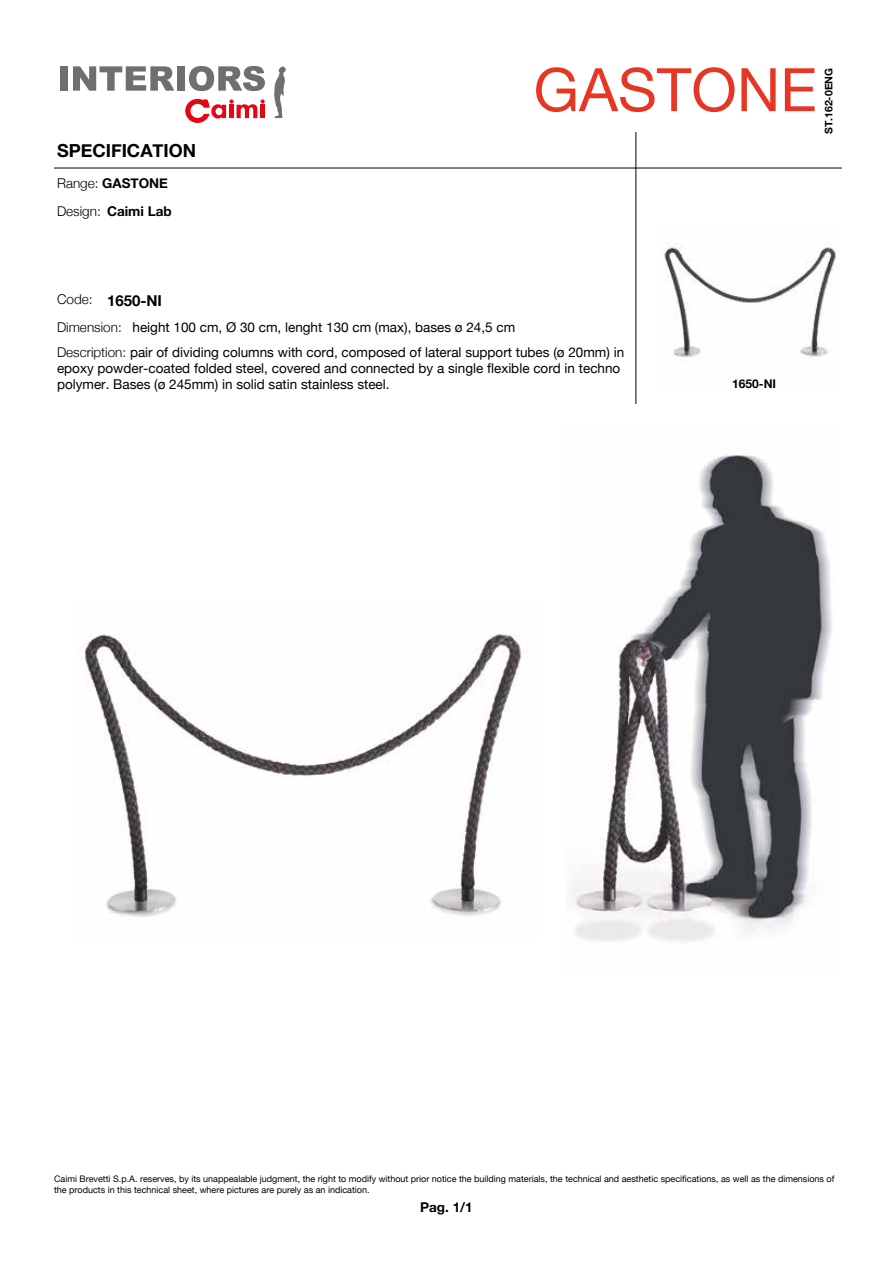
<style>
.page{position:relative;width:893px;height:1263px;background:#fff}
.page>*{position:absolute;margin:0;border:0;box-sizing:border-box;transform-origin:0 0}
.t1{font:60px "Helvetica Neue";color:#e73724}
.t2{font:700 18px "Helvetica Neue";color:#000}
.t3{font:700 15px "Helvetica Neue";color:#000}
.t4{font:13.5px/24.5px "Helvetica Neue";color:#000}
.t5{font:700 13.5px "Helvetica Neue";color:#000}
.t6{font:300 13.5px "Helvetica Neue";color:#000}
.t7{font:700 12px "Helvetica Neue";color:#000}
.t8{font:700 10.5px "Helvetica Neue";color:#000}
.t9{font:9px/10.8px "Helvetica Neue";color:#000}
.s1{font-weight:300}
</style>
<div class="page">
<hr style="left:54px;top:168px;width:788px;height:1px;background:#000">
<div style="left:60px;top:66px;width:8px;height:25px;background:#706f6f"></div>
<svg style="left:73px;top:66px;width:101px;height:25px"></svg>
<div style="left:177px;top:66px;width:8px;height:25px;background:#706f6f"></div>
<svg style="left:189px;top:66px;width:76px;height:25px"></svg>
<svg style="left:274px;top:66px;width:12px;height:52px"></svg>
<svg style="left:185px;top:99px;width:80px;height:24px"></svg>
<hr style="left:636px;top:132px;width:1px;height:272px;background:#000">
<img style="left:664px;top:243px;width:175px;height:115px">
<img style="left:84px;top:634px;width:438px;height:283px">
<img style="left:572px;top:455px;width:260px;height:487px">
<h2 class="t2" style="left:57px;top:137px;width:141px">SPECIFICATION</h2>
<p class="t5" style="left:57px;top:172px;width:113px"><span class="s1">Range:</span> GASTONE</p>
<p class="t5" style="left:57px;top:201px;width:116px"><span class="s1">Design:</span> Caimi Lab</p>
<h1 class="t1" style="left:533px;top:46px;width:285px">GASTONE</h1>
<p class="t8" style="left:821px;top:134px;width:68px;rotate:-90deg">ST.162-0ENG</p>
<p class="t6" style="left:57px;top:288px;width:37px">Code:</p>
<p class="t3" style="left:107px;top:289px;width:57px">1650-NI</p>
<p class="t4" style="left:57px;top:316px;width:569px"><span class="s1">Dimension:<br>Description:</span> pair of dividing columns with cord, composed of lateral support tubes (ø 20mm) in</p>
<p class="t4" style="left:57px;top:361px;width:565px;line-height:16.2px">epoxy powder-coated folded steel, covered and connected by a single flexible cord in techno polymer. Bases (ø 245mm) in solid satin stainless steel.</p>
<p class="t4" style="left:133px;top:316px;width:384px">height 100 cm, Ø 30 cm, lenght 130 cm (max), bases ø 24,5 cm</p>
<p class="t7" style="left:732px;top:374px;width:46px">1650-NI</p>
<p class="t9" style="left:54px;top:1174px;width:782px">Caimi Brevetti S.p.A. reserves, by its unappealable judgment, the right to modify without prior notice the building materials, the technical and aesthetic specifications, as well as the dimensions of the products in this technical sheet, where pictures are purely as an indication.</p>
<p class="t5" style="left:420px;top:1196px;width:54px">Pag. 1/1</p>
</div>
